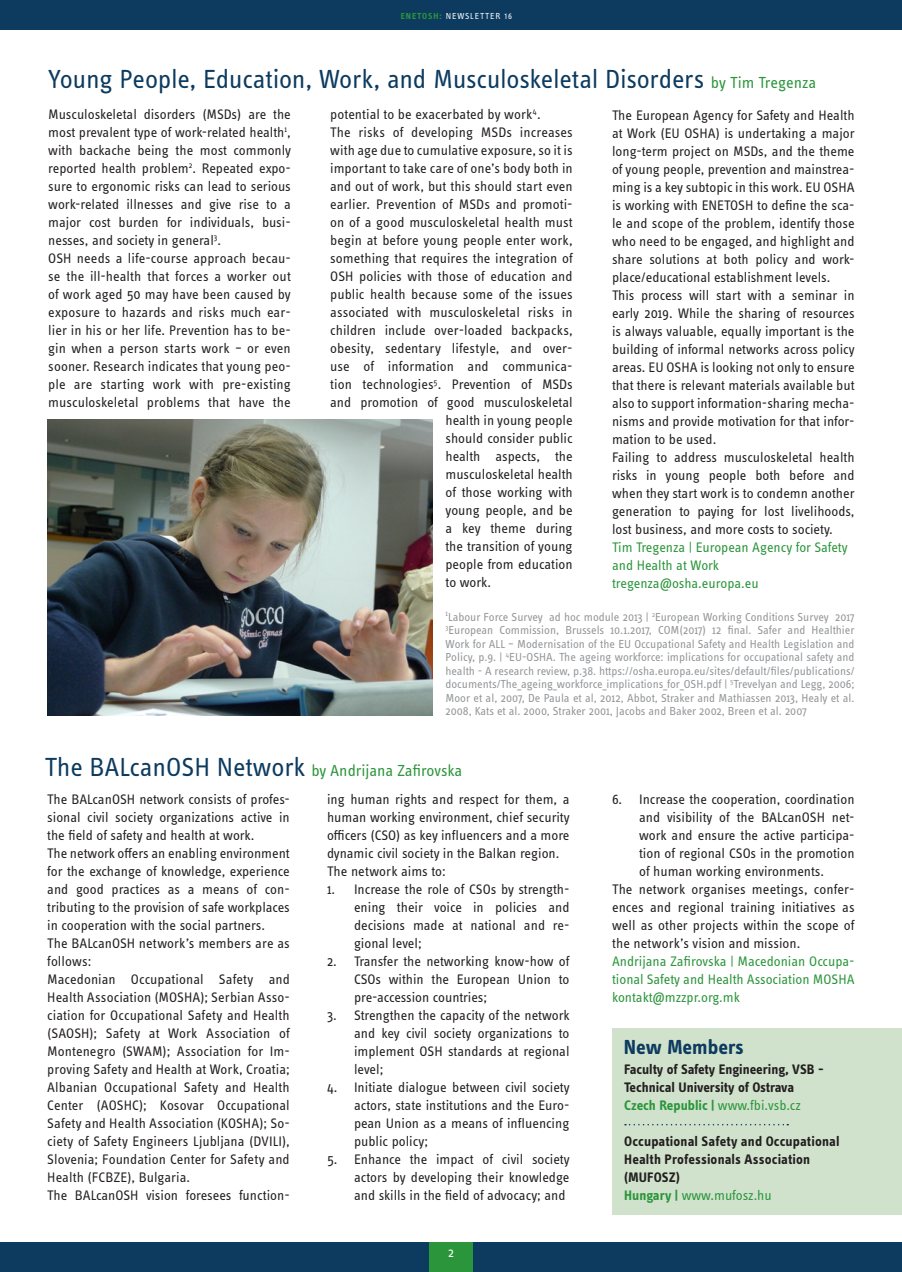
<style>
.page{position:relative;width:902px;height:1272px;background:#fff}
.page>*{position:absolute;margin:0;border:0;box-sizing:border-box;transform-origin:0 0}
.t1{font:27px "Info OT Text";letter-spacing:-.01em;color:#0d3b5f}
.t2{font:700 21px "Info OT Text";color:#0d3b5f}
.t3{font:16.5px "Info OT Text";letter-spacing:-.005em;color:#2b953b}
.t4{font:14.25px/18px "Info OT Text";color:#231f20;text-align:justify}
.t5{font:700 14.25px/18px "Info OT Text";color:#231f20}
.t6{font:14.25px/18px "Info OT Text";color:#2b953b}
.t7{font:13.5px "Info OT Text";color:#fff}
.t8{font:12px/13.5px "Info OT Text";color:#939598;text-align:justify}
.t9{font:9px "Info OT Text";letter-spacing:.1em;color:#fff}
.s1{font-weight:700;color:#2b953b}
.s2{font-size:16.5px;color:#2b953b}
.s3{font-size:27px;color:#0d3b5f}
.s4{color:#2b953b}
.s5{font-weight:400;color:#2b953b}
</style>
<div class="page">
<div style="left:613px;top:1027px;width:288px;height:187px;background:#d0e2cc"></div>
<div style="left:0;top:0;width:901px;height:30px;background:#0d3b5f"></div>
<div style="left:0;top:1242px;width:901px;height:29px;background:#0d3b5f"></div>
<div style="left:429px;top:1242px;width:43px;height:29px;background:#2b953b"></div>
<svg style="left:625px;top:1124px;width:163px;height:1px"></svg>
<img style="left:47px;top:419px;width:385px;height:296px">
<p class="t9" style="left:400px;top:11px;width:113px"><span class="s1">ENETOSH:</span> NEWSLETTER 16</p>
<h1 class="t1" style="left:48px;top:62px;width:769px">Young People, Education, Work, and Musculoskeletal Disorders <span class="s2">by Tim Tregenza</span></h1>
<p class="t4" style="left:48px;top:105px;width:244px;text-align:left">Musculoskeletal disorders (MSDs) are the most prevalent type of work-related health<sup>1</sup>, with backache being the most commonly reported health problem<sup>2</sup>. Repeated expo&shy;sure to ergonomic risks can lead to serious work-related illnesses and give rise to a major cost burden for individuals, busi&shy;nesses, and society in general<sup>3</sup>.<br>OSH needs a life-course approach becau&shy;se the ill-health that forces a worker out of work aged 50 may have been caused by exposure to hazards and risks much ear&shy;lier in his or her life. Prevention has to be&shy;gin when a person starts work – or even sooner. Research indicates that young peo&shy;ple are starting work with pre-existing musculoskeletal problems that have the</p>
<p class="t4" style="left:330px;top:105px;width:212px">potential to be exacerbated by work<sup>4</sup>.</p>
<p class="t4" style="left:330px;top:123px;width:244px">The risks of developing MSDs increases</p>
<p class="t4" style="left:330px;top:141px;width:244px">with age due to cumulative exposure, so it is</p>
<p class="t4" style="left:330px;top:159px;width:244px">important to take care of one’s body both in</p>
<p class="t4" style="left:330px;top:177px;width:244px">and out of work, but this should start even</p>
<p class="t4" style="left:330px;top:195px;width:244px">earlier. Prevention of MSDs and promoti-</p>
<p class="t4" style="left:330px;top:213px;width:244px">on of a good musculoskeletal health must</p>
<p class="t4" style="left:330px;top:231px;width:244px">begin at before young people enter work,</p>
<p class="t4" style="left:330px;top:249px;width:244px">something that requires the integration of</p>
<p class="t4" style="left:330px;top:267px;width:244px">OSH policies with those of education and</p>
<p class="t4" style="left:330px;top:285px;width:244px">public health because some of the issues</p>
<p class="t4" style="left:330px;top:303px;width:244px">associated with musculoskeletal risks in</p>
<p class="t4" style="left:330px;top:321px;width:244px">children include over-loaded backpacks,</p>
<p class="t4" style="left:330px;top:339px;width:244px">obesity, sedentary lifestyle, and over-</p>
<p class="t4" style="left:330px;top:357px;width:244px">use of information and communica-</p>
<p class="t4" style="left:330px;top:375px;width:244px">tion technologies<sup>5</sup>. Prevention of MSDs</p>
<p class="t4" style="left:330px;top:393px;width:244px">and promotion of good musculoskeletal</p>
<p class="t4" style="left:445px;top:411px;width:129px">health in young people</p>
<p class="t4" style="left:445px;top:429px;width:129px">should consider public</p>
<p class="t4" style="left:445px;top:447px;width:129px">health aspects, the</p>
<p class="t4" style="left:445px;top:465px;width:129px">musculoskeletal health</p>
<p class="t4" style="left:445px;top:483px;width:129px">of those working with</p>
<p class="t4" style="left:445px;top:501px;width:129px">young people, and be</p>
<p class="t4" style="left:445px;top:519px;width:129px">a key theme during</p>
<p class="t4" style="left:445px;top:537px;width:129px">the transition of young</p>
<p class="t4" style="left:445px;top:555px;width:129px">people from education</p>
<p class="t4" style="left:445px;top:573px;width:47px">to work.</p>
<p class="t4" style="left:612px;top:106px;width:244px;text-align:left">The European Agency for Safety and Health at Work (EU OSHA) is undertaking a major long-term project on MSDs, and the theme of young people, prevention and mainstrea&shy;ming is a key subtopic in this work. EU OSHA is working with ENETOSH to define the sca&shy;le and scope of the problem, identify those who need to be engaged, and highlight and share solutions at both policy and work&shy;place/educational establishment levels.<br>This process will start with a seminar in early 2019. While the sharing of resources is always valuable, equally important is the building of informal networks across policy areas. EU OSHA is looking not only to ensure that there is relevant materials available but also to support information-sharing mecha&shy;nisms and provide motivation for that infor&shy;mation to be used.<br>Failing to address musculoskeletal health risks in young people both before and when they start work is to condemn another generation to paying for lost livelihoods, lost business, and more costs to society.</p>
<p class="t6" style="left:612px;top:538px;width:237px">Tim Tregenza | European Agency for Safety and Health at Work tregenza@osha.europa.eu</p>
<p class="t8" style="left:445px;top:609px;width:410px"><sup>1</sup>Labour Force Survey ad hoc module 2013 | <sup>2</sup>European Working Conditions Survey 2017<br><sup>3</sup>European Commission, Brussels 10.1.2017, COM(2017) 12 final. Safer and Healthier Work for ALL – Modernisation of the EU Occupational Safety and Health Legislation and Policy, p.9. | <sup>4</sup>EU-OSHA. The ageing workforce: implications for occupational safety and health - A research review, p.38. https://osha.europa.eu/sites/default/files/publications/ documents/The_ageing_workforce_implications_for_OSH.pdf | <sup>5</sup>Trevelyan and Legg, 2006; Moor et al, 2007, De Paula et al, 2012, Abbot, Straker and Mathiassen 2013, Healy et al.<br>2008, Kats et al. 2000, Straker 2001, Jacobs and Baker 2002, Breen et al. 2007</p>
<p class="t3" style="left:45px;top:760px;width:419px"><span class="s3">The BALcanOSH Network</span> by Andrijana Zafirovska</p>
<p class="t4" style="left:327px;top:789px;width:244px;text-align:left">ing human rights and respect for them, a human working environment, chief security officers (CSO) as key influencers and a more dynamic civil society in the Balkan region.<br>The network aims to:</p>
<p class="t4" style="left:354px;top:879px;width:217px;text-indent:-27px">1. Increase the role of CSOs by strength&shy;ening their voice in policies and decisions made at national and re&shy;gional level;</p>
<p class="t4" style="left:354px;top:951px;width:217px;text-indent:-27px">2. Transfer the networking know-how of CSOs within the European Union to pre-accession countries;</p>
<p class="t4" style="left:354px;top:1005px;width:217px;text-indent:-27px">3. Strengthen the capacity of the network and key civil society organizations to implement OSH standards at regional level;</p>
<p class="t4" style="left:354px;top:1077px;width:217px;text-indent:-27px">4. Initiate dialogue between civil society actors, state institutions and the Euro&shy;pean Union as a means of influencing public policy;</p>
<p class="t4" style="left:354px;top:1149px;width:217px;text-indent:-27px">5. Enhance the impact of civil society actors by developing their knowledge and skills in the field of advocacy; and</p>
<p class="t4" style="left:47px;top:789px;width:244px;text-align:left">The BALcanOSH network consists of profes&shy;sional civil society organizations active in the field of safety and health at work.<br>The network offers an enabling environment for the exchange of knowledge, experience and good practices as a means of con&shy;tributing to the provision of safe workplaces in cooperation with the social partners.<br>The BALcanOSH network’s members are as follows:<br>Macedonian Occupational Safety and Health Association (MOSHA); Serbian Asso&shy;ciation for Occupational Safety and Health (SAOSH); Safety at Work Association of Montenegro (SWAM); Association for Im&shy;proving Safety and Health at Work, Croatia; Albanian Occupational Safety and Health Center (AOSHC); Kosovar Occupational Safety and Health Association (KOSHA); So&shy;ciety of Safety Engineers Ljubljana (DVILI), Slovenia; Foundation Center for Safety and Health (FCBZE), Bulgaria.<br>The BALcanOSH vision foresees function-</p>
<p class="t7" style="left:448px;top:1244px;width:7px">2</p>
<p class="t4" style="left:612px;top:789px;width:244px">6. Increase the cooperation, coordination</p>
<p class="t4" style="left:639px;top:807px;width:217px">and visibility of the BALcanOSH net-</p>
<p class="t4" style="left:639px;top:825px;width:217px">work and ensure the active participa-</p>
<p class="t4" style="left:639px;top:843px;width:217px">tion of regional CSOs in the promotion</p>
<p class="t4" style="left:639px;top:861px;width:186px">of human working environments.</p>
<p class="t4" style="left:612px;top:879px;width:244px">The network organises meetings, confer-</p>
<p class="t4" style="left:612px;top:897px;width:244px">ences and regional training initiatives as</p>
<p class="t4" style="left:612px;top:915px;width:244px">well as other projects within the scope of</p>
<p class="t4" style="left:612px;top:933px;width:190px">the network’s vision and mission.</p>
<p class="t6" style="left:612px;top:951px;width:244px;text-align:justify">Andrijana Zafirovska | Macedonian Occupa&shy;tional Safety and Health Association MOSHA kontakt@mzzpr.org.mk</p>
<h2 class="t2" style="left:624px;top:1033px;width:121px">New Members</h2>
<p class="t5" style="left:624px;top:1060px;width:201px">Faculty of Safety Engineering, VSB -<br>Technical University of Ostrava<br><span class="s4">Czech Republic |</span> <span class="s5">www.fbi.vsb.cz</span></p>
<p class="t5" style="left:624px;top:1132px;width:217px">Occupational Safety and Occupational<br>Health Professionals Association (MUFOSZ)<br><span class="s4">Hungary |</span> <span class="s5">www.mufosz.hu</span></p>
</div>
